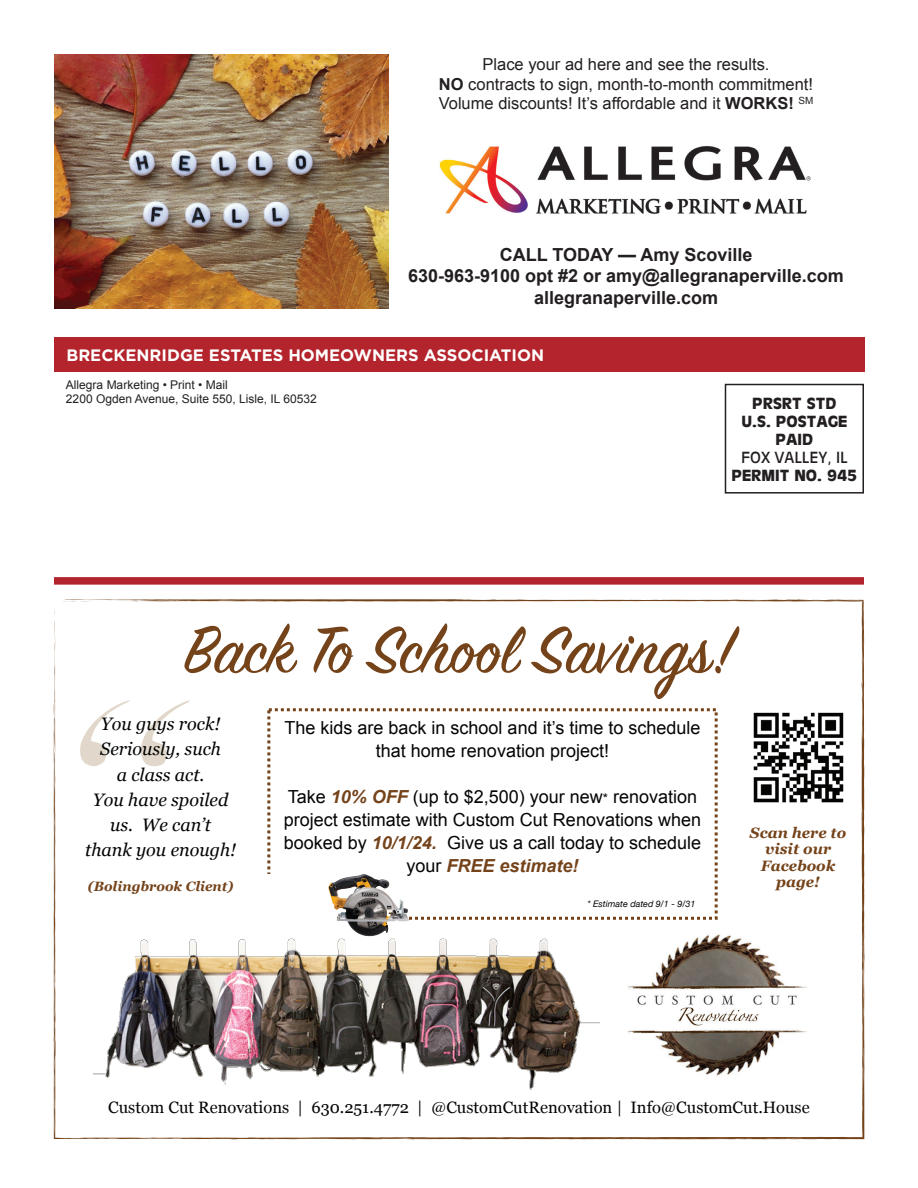
<style>
.page{position:relative;width:918px;height:1188px;background:#fff}
.page>*{position:absolute;margin:0;border:0;box-sizing:border-box;transform-origin:0 0}
.t1{font:73.5px "Sign Painter House Script";color:#74431a}
.t2{font:18px/23.1px "Arial";color:#040503;text-align:center}
.t3{font:700 18px/21.6px "Arial";color:#231f20;text-align:center}
.t4{font:italic 18px/25.2px "Georgia";color:#040503;text-align:center}
.t5{font:16.5px/19.8px "Arial";color:#231f20;text-align:center}
.t6{font:16.5px "Georgia";color:#040503}
.t7{font:700 16.5px "Gotham";color:#fff}
.t8{font:700 15px/18px "Antique Olive";color:#231f20;text-align:center}
.t9{font:italic 700 15px/16.5px "Georgia";color:#74431a;text-align:center}
.t10{font:15px "Antique Olive";color:#231f20}
.t11{font:italic 700 13.5px "Georgia";color:#74431a}
.t12{font:12px/14.4px "Arial";color:#231f20}
.t13{font:italic 9px "Helvetica Neue";color:#040503}
.s1{font-weight:700}
.s2{font-weight:700;font-style:italic;color:#74431a}
.s3{font-size:13.5px}
</style>
<div class="page">
<div style="left:54px;top:338px;width:811px;height:34px;background:#b4242c"></div>
<div style="left:54px;top:577px;width:810px;height:8px;background:#b4242c"></div>
<div style="left:725px;top:384px;width:139px;height:110px;border:2px solid #231f20"></div>
<img style="left:439px;top:146px;width:372px;height:69px">
<img style="left:54px;top:54px;width:334px;height:255px">
<svg style="left:53px;top:599px;width:812px;height:541px"></svg>
<img style="left:750px;top:708px;width:96px;height:97px">
<img style="left:328px;top:874px;width:81px;height:62px">
<div style="left:261px;top:910px;width:75px;height:23px;background:#fff"></div>
<div style="left:422px;top:873px;width:74px;height:24px;background:#fff"></div>
<div style="left:248px;top:874px;width:26px;height:46px;background:#fff"></div>
<p class="t5" style="left:439px;top:54px;width:376px">Place your ad here and see the results.<br><span class="s1">NO</span> contracts to sign, month-to-month commitment!<br>Volume discounts! It’s affordable and it <span class="s1">WORKS!</span> <sup>SM</sup></p>
<p class="t3" style="left:408px;top:244px;width:437px">CALL TODAY — Amy Scoville<br>630-963-9100 opt #2 or amy@allegranaperville.com allegranaperville.com</p>
<p class="t7" style="left:66px;top:345px;width:479px">BRECKENRIDGE ESTATES HOMEOWNERS ASSOCIATION</p>
<p class="t12" style="left:66px;top:377px;width:252px">Allegra Marketing • Print • Mail<br>2200 Ogden Avenue, Suite 550, Lisle, IL 60532</p>
<p class="t8" style="left:741px;top:394px;width:107px">PRSRT STD<br>U.S. POSTAGE<br>PAID</p>
<p class="t10" style="left:741px;top:448px;width:108px">FOX VALLEY, IL</p>
<p class="t8" style="left:732px;top:466px;width:127px">PERMIT NO. 945</p>
<h1 class="t1" style="left:184px;top:605px;width:552px">Back To School Savings!</h1>
<p class="t4" style="left:85px;top:711px;width:153px">You guys rock!<br>Seriously, such<br>a class act.<br>You have spoiled us. We can’t thank you enough!</p>
<p class="t11" style="left:88px;top:876px;width:147px">(Bolingbrook Client)</p>
<p class="t2" style="left:285px;top:716px;width:417px">The kids are back in school and it’s time to schedule that home renovation project!</p>
<p class="t2" style="left:284px;top:785px;width:419px">Take <span class="s2">10% OFF</span> (up to $2,500) your new<span class="s3">*</span> renovation project estimate with Custom Cut Renovations when booked by <span class="s2">10/1/24.</span> Give us a call today to schedule your <span class="s2">FREE estimate!</span></p>
<p class="t13" style="left:587px;top:897px;width:109px">* Estimate dated 9/1 - 9/31</p>
<p class="t9" style="left:750px;top:824px;width:98px">Scan here to visit our<br>Facebook page!</p>
<p class="t6" style="left:108px;top:1096px;width:703px">Custom Cut Renovations | 630.251.4772 | @CustomCutRenovation | Info@CustomCut.House</p>
</div>
